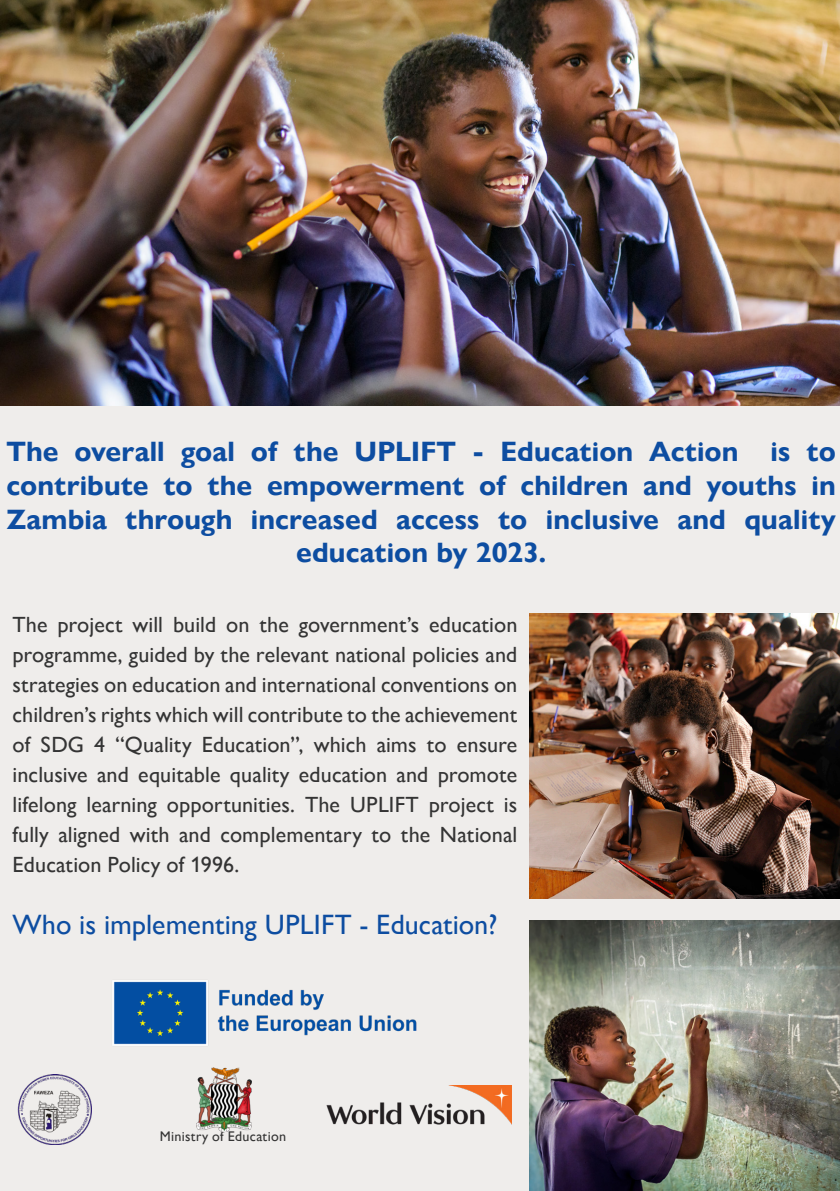
<style>
.page{position:relative;width:840px;height:1191px;background:#fff}
.page>*{position:absolute;margin:0;border:0;box-sizing:border-box;transform-origin:0 0}
.t1{font:700 28px/33.6px "Gill Sans Nova";letter-spacing:.005em;color:#0d4da1;text-align:center}
.t2{font:28px "Gill Sans Nova";color:#0d4da1}
.t3{font:22px/30px "Gill Sans Nova";letter-spacing:.005em;color:#343434;text-align:justify}
.t4{font:14px "Gill Sans Nova";letter-spacing:.02em;color:#343434}
</style>
<div class="page">
<div style="left:1px;top:306px;width:838px;height:885px;background:#efedeb"></div>
<img style="left:0;top:0;width:839px;height:406px">
<img style="left:529px;top:613px;width:310px;height:285px">
<img style="left:529px;top:920px;width:310px;height:271px">
<img style="left:112px;top:980px;width:305px;height:66px">
<img style="left:18px;top:1074px;width:73px;height:71px">
<img style="left:196px;top:1068px;width:56px;height:63px">
<img style="left:326px;top:1086px;width:185px;height:39px">
<p class="t1" style="left:7px;top:435px;width:830px">The overall goal of the UPLIFT - Education Action is to contribute to the empowerment of children and youths in Zambia through increased access to inclusive and quality education by 2023.</p>
<p class="t3" style="left:13px;top:610px;width:506px">The project will build on the government’s education programme, guided by the relevant national policies and strategies on education and international conventions on children’s rights which will contribute to the achievement of SDG 4 “Quality Education”, which aims to ensure inclusive and equitable quality education and promote lifelong learning opportunities. The UPLIFT project is fully aligned with and complementary to the National Education Policy of 1996.</p>
<p class="t2" style="left:13px;top:908px;width:486px">Who is implementing UPLIFT - Education?</p>
<p class="t4" style="left:160px;top:1128px;width:128px">Ministry of Education</p>
</div>
